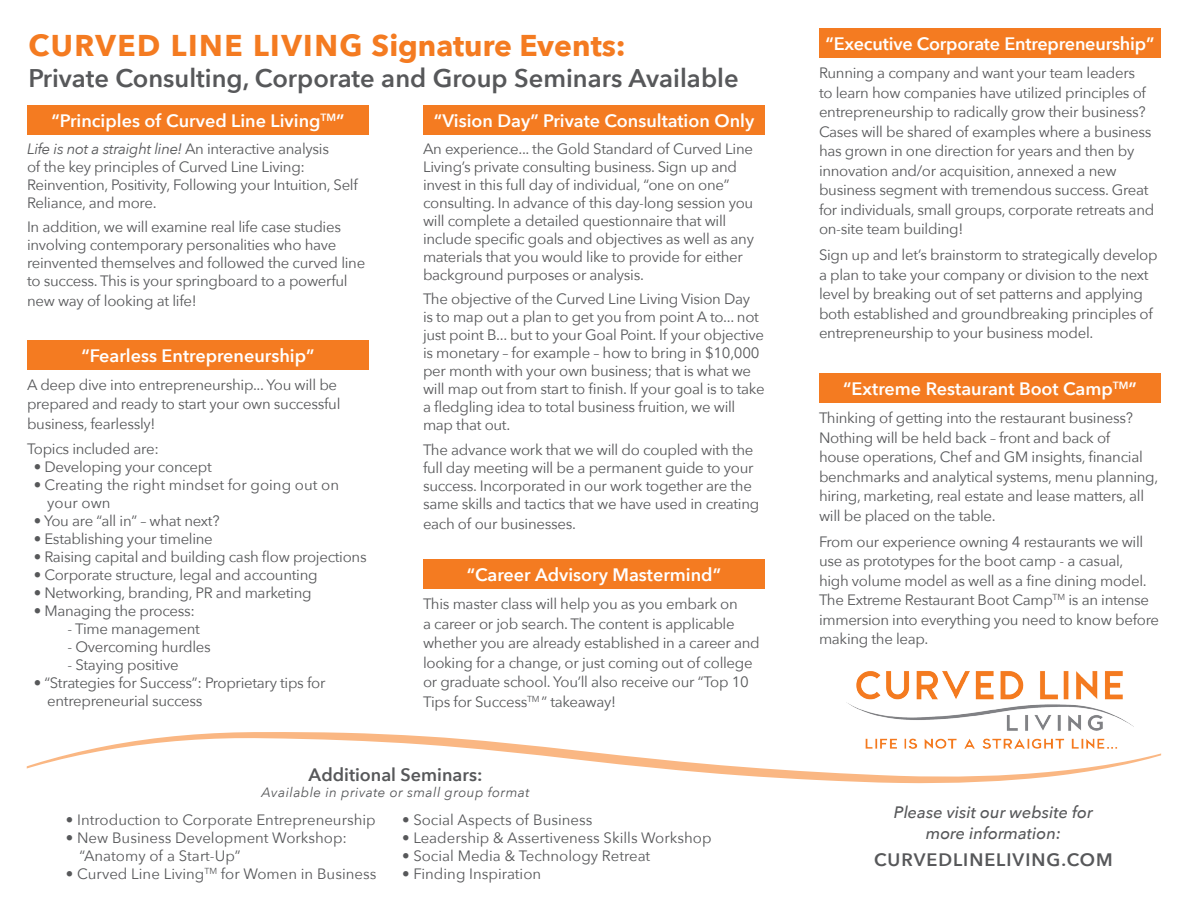
<style>
.page{position:relative;width:1188px;height:918px;background:#fff}
.page>*{position:absolute;margin:0;border:0;box-sizing:border-box;transform-origin:0 0}
.t1{font:700 30px "Avenir Next";letter-spacing:.02em;color:#f47b21}
.t2{font:600 25.5px "Avenir Next";color:#57585a}
.t3{font:600 18px "Avenir Next";color:#fff}
.t4{font:600 18px "Avenir Next";letter-spacing:.055em;color:#57585a}
.t5{font:600 18px "Avenir Next";color:#57585a}
.t6{font:italic 500 16.5px "Avenir Next";color:#57585a}
.t7{font:15px/19.5px "Avenir Next";letter-spacing:-.02em;color:#57585a}
.t8{font:15px/18px "Avenir Next";color:#57585a}
.t9{font:italic 13.5px "Avenir Next";letter-spacing:.03em;color:#57585a}
.s1{font-style:italic}
</style>
<div class="page">
<div style="left:27px;top:105px;width:342px;height:30px;background:#f47b21"></div>
<div style="left:27px;top:340px;width:342px;height:30px;background:#f47b21"></div>
<div style="left:819px;top:28px;width:342px;height:30px;background:#f47b21"></div>
<div style="left:819px;top:373px;width:342px;height:30px;background:#f47b21"></div>
<div style="left:423px;top:105px;width:342px;height:30px;background:#f47b21"></div>
<div style="left:423px;top:559px;width:342px;height:30px;background:#f47b21"></div>
<svg style="left:27px;top:732px;width:1134px;height:52px"></svg>
<img style="left:847px;top:671px;width:286px;height:82px">
<p class="t1" style="left:28px;top:20px;width:599px">CURVED LINE LIVING Signature Events:</p>
<p class="t2" style="left:28px;top:56px;width:712px">Private Consulting, Corporate and Group Seminars Available</p>
<p class="t3" style="left:51px;top:106px;width:295px">“Principles of Curved Line Living<sup>TM</sup>”</p>
<p class="t7" style="left:27px;top:139px;width:332px;line-height:18px"><span class="s1">Life is not a straight line!</span> An interactive analysis<br>of the key principles of Curved Line Living:<br>Reinvention, Positivity, Following your Intuition, Self Reliance, and more.</p>
<p class="t7" style="left:27px;top:217px;width:340px;line-height:18px">In addition, we will examine real life case studies involving contemporary personalities who have reinvented themselves and followed the curved line to success. This is your springboard to a powerful</p>
<p class="t7" style="left:27px;top:290px;width:171px">new way of looking at life!</p>
<p class="t3" style="left:81px;top:341px;width:235px">“Fearless Entrepreneurship”</p>
<p class="t7" style="left:27px;top:374px;width:315px">A deep dive into entrepreneurship... You will be prepared and ready to start your own successful business, fearlessly!</p>
<p class="t7" style="left:27px;top:438px;width:133px">Topics included are:</p>
<p class="t7" style="left:34px;top:456px;width:180px">• Developing your concept</p>
<p class="t8" style="left:47px;top:475px;width:293px;text-indent:-14px">• Creating the right mindset for going out on your own</p>
<p class="t7" style="left:34px;top:510px;width:187px">• You are “all in” – what next?</p>
<p class="t7" style="left:34px;top:528px;width:181px">• Establishing your timeline</p>
<p class="t7" style="left:34px;top:546px;width:334px">• Raising capital and building cash flow projections</p>
<p class="t7" style="left:34px;top:564px;width:285px">• Corporate structure, legal and accounting</p>
<p class="t7" style="left:34px;top:582px;width:279px">• Networking, branding, PR and marketing</p>
<p class="t7" style="left:34px;top:600px;width:163px">• Managing the process:</p>
<p class="t7" style="left:68px;top:618px;width:134px">- Time management</p>
<p class="t7" style="left:68px;top:636px;width:145px">- Overcoming hurdles</p>
<p class="t7" style="left:68px;top:654px;width:113px">- Staying positive</p>
<p class="t7" style="left:47px;top:673px;width:280px;line-height:18px;text-indent:-14px">• “Strategies for Success”: Proprietary tips for entrepreneurial success</p>
<p class="t3" style="left:434px;top:106px;width:322px">“Vision Day” Private Consultation Only</p>
<p class="t7" style="left:423px;top:139px;width:332px;line-height:18px">An experience... the Gold Standard of Curved Line Living’s private consulting business. Sign up and invest in this full day of individual, “one on one” consulting. In advance of this day-long session you will complete a detailed questionnaire that will include specific goals and objectives as well as any materials that you would like to provide for either background purposes or analysis.</p>
<p class="t7" style="left:423px;top:289px;width:343px;line-height:18px">The objective of the Curved Line Living Vision Day<br>is to map out a plan to get you from point A to... not just point B... but to your Goal Point. If your objective is monetary – for example – how to bring in $10,000 per month with your own business; that is what we will map out from start to finish. If your goal is to take a fledgling idea to total business fruition, we will map that out.</p>
<p class="t7" style="left:423px;top:440px;width:338px;line-height:18px">The advance work that we will do coupled with the full day meeting will be a permanent guide to your success. Incorporated in our work together are the same skills and tactics that we have used in creating</p>
<p class="t7" style="left:423px;top:513px;width:155px">each of our businesses.</p>
<p class="t3" style="left:467px;top:560px;width:256px">“Career Advisory Mastermind”</p>
<p class="t7" style="left:423px;top:594px;width:338px">This master class will help you as you embark on<br>a career or job search. The content is applicable whether you are already established in a career and looking for a change, or just coming out of college or graduate school. You’ll also receive our “Top 10<br>Tips for Success<sup>TM</sup> ” takeaway!</p>
<p class="t5" style="left:309px;top:759px;width:175px">Additional Seminars:</p>
<p class="t9" style="left:262px;top:781px;width:269px">Available in private or small group format</p>
<p class="t8" style="left:66px;top:810px;width:311px">• Introduction to Corporate Entrepreneurship</p>
<p class="t8" style="left:66px;top:828px;width:283px">• New Business Development Workshop:</p>
<p class="t8" style="left:79px;top:846px;width:163px">“Anatomy of a Start-Up”</p>
<p class="t8" style="left:66px;top:864px;width:312px">• Curved Line Living<sup>TM</sup> for Women in Business</p>
<p class="t8" style="left:402px;top:810px;width:192px">• Social Aspects of Business</p>
<p class="t8" style="left:402px;top:828px;width:311px">• Leadership &amp; Assertiveness Skills Workshop</p>
<p class="t8" style="left:402px;top:846px;width:250px">• Social Media &amp; Technology Retreat</p>
<p class="t8" style="left:402px;top:864px;width:141px">• Finding Inspiration</p>
<p class="t3" style="left:826px;top:29px;width:331px">“Executive Corporate Entrepreneurship”</p>
<p class="t7" style="left:819px;top:63px;width:337px">Running a company and want your team leaders<br>to learn how companies have utilized principles of entrepreneurship to radically grow their business?<br>Cases will be shared of examples where a business has grown in one direction for years and then by innovation and/or acquisition, annexed a new business segment with tremendous success. Great for individuals, small groups, corporate retreats and on-site team building!</p>
<p class="t7" style="left:819px;top:245px;width:340px">Sign up and let’s brainstorm to strategically develop a plan to take your company or division to the next level by breaking out of set patterns and applying both established and groundbreaking principles of entrepreneurship to your business model.</p>
<p class="t3" style="left:843px;top:374px;width:295px">“Extreme Restaurant Boot Camp<sup>TM</sup>”</p>
<p class="t7" style="left:819px;top:407px;width:341px">Thinking of getting into the restaurant business?<br>Nothing will be held back – front and back of<br>house operations, Chef and GM insights, financial benchmarks and analytical systems, menu planning, hiring, marketing, real estate and lease matters, all will be placed on the table.</p>
<p class="t7" style="left:819px;top:531px;width:342px">From our experience owning 4 restaurants we will use as prototypes for the boot camp - a casual,<br>high volume model as well as a fine dining model.<br>The Extreme Restaurant Boot Camp<sup>TM</sup> is an intense immersion into everything you need to know before making the leap.</p>
<p class="t6" style="left:894px;top:798px;width:201px">Please visit our website for</p>
<p class="t6" style="left:926px;top:819px;width:137px">more information:</p>
<p class="t4" style="left:874px;top:845px;width:240px">CURVEDLINELIVING.COM</p>
</div>
